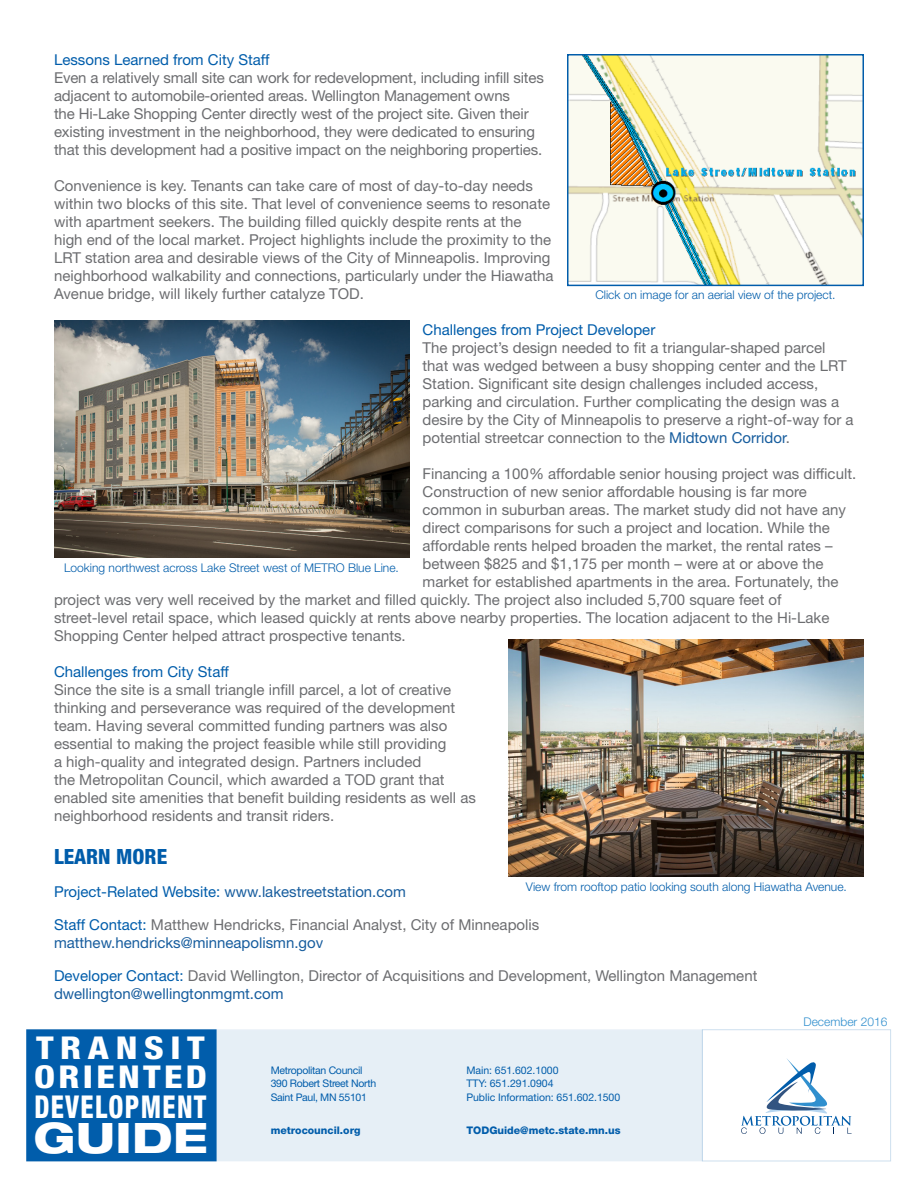
<style>
.page{position:relative;width:918px;height:1188px;background:#fff}
.page>*{position:absolute;margin:0;border:0;box-sizing:border-box;transform-origin:0 0}
.t1{font:800 expanded 42px "Helvetica Neue LT Std";letter-spacing:.01em;color:#fff}
.t2{font:800 condensed 31.5px "Helvetica Neue LT Std";letter-spacing:.05em;color:#fff;scale:.83 1}
.t3{font:800 condensed 31.5px "Helvetica Neue LT Std";letter-spacing:.09em;color:#fff;scale:1.17 1}
.t4{font:800 condensed 31.5px "Helvetica Neue LT Std";letter-spacing:.18em;color:#fff;scale:1.17 1}
.t5{font:800 condensed 21px "Helvetica Neue LT Std";color:#015dab}
.Body{font:15px/18px "Helvetica Neue LT Std";color:#6c6d70}
.Subheader{font:15px "Helvetica Neue LT Std";color:#6c6d70}
.Body-2{font:15px "Helvetica Neue LT Std";color:#015dab}
.Body-3{font:15px "Helvetica Neue LT Std";color:#175d9e}
.Subheader-2{font:15px "Helvetica Neue LT Std";color:#175d9e}
.t6{font:300 12px "Helvetica Neue LT Std";color:#015dab}
.t7{font:300 12px "Helvetica Neue LT Std";color:#308fce}
.t8{font:10.5px/13.5px "Helvetica Neue LT Std";letter-spacing:-.005em;color:#015dab}
.t9{font:10.5px/13.5px "Helvetica Neue LT Std";letter-spacing:-.03em;color:#015dab}
.t10{font:800 10.5px "Helvetica Neue LT Std";color:#015dab}
.s1{color:#175d9e}
.s2{color:#015dab}
</style>
<div class="page">
<div style="left:26px;top:1029px;width:677px;height:132px;background:#e6eff6"></div>
<svg style="left:741px;top:1058px;width:111px;height:76px"></svg>
<div style="left:26px;top:1029px;width:191px;height:132px;background:#015dab;border:3px solid #015dab"></div>
<img style="left:54px;top:321px;width:355px;height:237px">
<img style="left:509px;top:639px;width:355px;height:237px">
<img style="left:570px;top:57px;width:291px;height:226px">
<div style="left:567px;top:54px;width:297px;height:232px;border:2px solid #015dab"></div>
<p class="Body-2" style="left:54px;top:50px;width:217px">Lessons Learned from City Staff</p>
<p class="Body" style="left:54px;top:68px;width:491px">Even a relatively small site can work for redevelopment, including infill sites adjacent to automobile-oriented areas. Wellington Management owns<br>the Hi-Lake Shopping Center directly west of the project site. Given their existing investment in the neighborhood, they were dedicated to ensuring that this development had a positive impact on the neighboring properties.</p>
<p class="Body" style="left:54px;top:176px;width:501px">Convenience is key. Tenants can take care of most of day-to-day needs within two blocks of this site. That level of convenience seems to resonate with apartment seekers. The building filled quickly despite rents at the high end of the local market. Project highlights include the proximity to the LRT station area and desirable views of the City of Minneapolis. Improving neighborhood walkability and connections, particularly under the Hiawatha Avenue bridge, will likely further catalyze TOD.</p>
<p class="Body-2" style="left:423px;top:320px;width:234px">Challenges from Project Developer</p>
<p class="Body" style="left:423px;top:338px;width:433px">The project’s design needed to fit a triangular-shaped parcel that was wedged between a busy shopping center and the LRT Station. Significant site design challenges included access, parking and circulation. Further complicating the design was a desire by the City of Minneapolis to preserve a right-of-way for a potential streetcar connection to the <span class="s1">Midtown Corridor</span>.</p>
<p class="Body" style="left:423px;top:464px;width:435px">Financing a 100% affordable senior housing project was difficult.</p>
<p class="Body" style="left:423px;top:482px;width:386px">Construction of new senior affordable housing is far more</p>
<p class="Body" style="left:423px;top:500px;width:425px">common in suburban areas. The market study did not have any</p>
<p class="Body" style="left:423px;top:518px;width:409px">direct comparisons for such a project and location. While the</p>
<p class="Body" style="left:423px;top:536px;width:412px">affordable rents helped broaden the market, the rental rates –</p>
<p class="Body" style="left:423px;top:554px;width:402px">between $825 and $1,175 per month – were at or above the</p>
<p class="Body" style="left:423px;top:572px;width:417px">market for established apartments in the area. Fortunately, the</p>
<p class="Body" style="left:54px;top:590px;width:729px">project was very well received by the market and filled quickly. The project also included 5,700 square feet of</p>
<p class="Body" style="left:54px;top:608px;width:777px">street-level retail space, which leased quickly at rents above nearby properties. The location adjacent to the Hi-Lake<br>Shopping Center helped attract prospective tenants.</p>
<p class="Body-2" style="left:54px;top:662px;width:177px">Challenges from City Staff</p>
<p class="Body" style="left:54px;top:680px;width:424px">Since the site is a small triangle infill parcel, a lot of creative thinking and perseverance was required of the development team. Having several committed funding partners was also essential to making the project feasible while still providing<br>a high-quality and integrated design. Partners included<br>the Metropolitan Council, which awarded a TOD grant that enabled site amenities that benefit building residents as well as neighborhood residents and transit riders.</p>
<h2 class="t5" style="left:54px;top:843px;width:115px">LEARN MORE</h2>
<h3 class="Subheader-2" style="left:54px;top:883px;width:353px"><span class="s2">Project-Related Website:</span> www.lakestreetstation.com</h3>
<h3 class="Subheader" style="left:54px;top:916px;width:487px"><span class="s2">Staff Contact:</span> Matthew Hendricks, Financial Analyst, City of Minneapolis</h3>
<p class="Body-3" style="left:54px;top:934px;width:271px">matthew.hendricks@minneapolismn.gov</p>
<h3 class="Subheader" style="left:54px;top:967px;width:705px"><span class="s2">Developer Contact:</span> David Wellington, Director of Acquisitions and Development, Wellington Management</h3>
<p class="Body-3" style="left:54px;top:985px;width:231px">dwellington@wellingtonmgmt.com</p>
<h6 class="t7" style="left:804px;top:1014px;width:85px">December 2016</h6>
<h2 class="t4" style="left:36px;top:1028px;width:146px">TRANSIT</h2>
<h2 class="t3" style="left:34px;top:1058px;width:149px">ORIENTED</h2>
<h2 class="t2" style="left:34px;top:1087px;width:209px">DEVELOPMENT</h2>
<h2 class="t1" style="left:34px;top:1111px;width:175px">GUIDE</h2>
<p class="t6" style="left:595px;top:288px;width:242px">Click on image for an aerial view of the project.</p>
<h6 class="t6" style="left:64px;top:561px;width:336px">Looking northwest across Lake Street west of METRO Blue Line.</h6>
<h6 class="t6" style="left:526px;top:879px;width:323px">View from rooftop patio looking south along Hiawatha Avenue.</h6>
<p class="t9" style="left:271px;top:1063px;width:107px">Metropolitan Council<br>390 Robert Street North<br>Saint Paul, MN 55101</p>
<p class="t10" style="left:271px;top:1124px;width:91px">metrocouncil.org</p>
<p class="t8" style="left:466px;top:1063px;width:155px">Main: 651.602.1000<br>TTY: 651.291.0904<br>Public Information: 651.602.1500</p>
<p class="t10" style="left:466px;top:1124px;width:156px">TODGuide@metc.state.mn.us</p>
</div>
